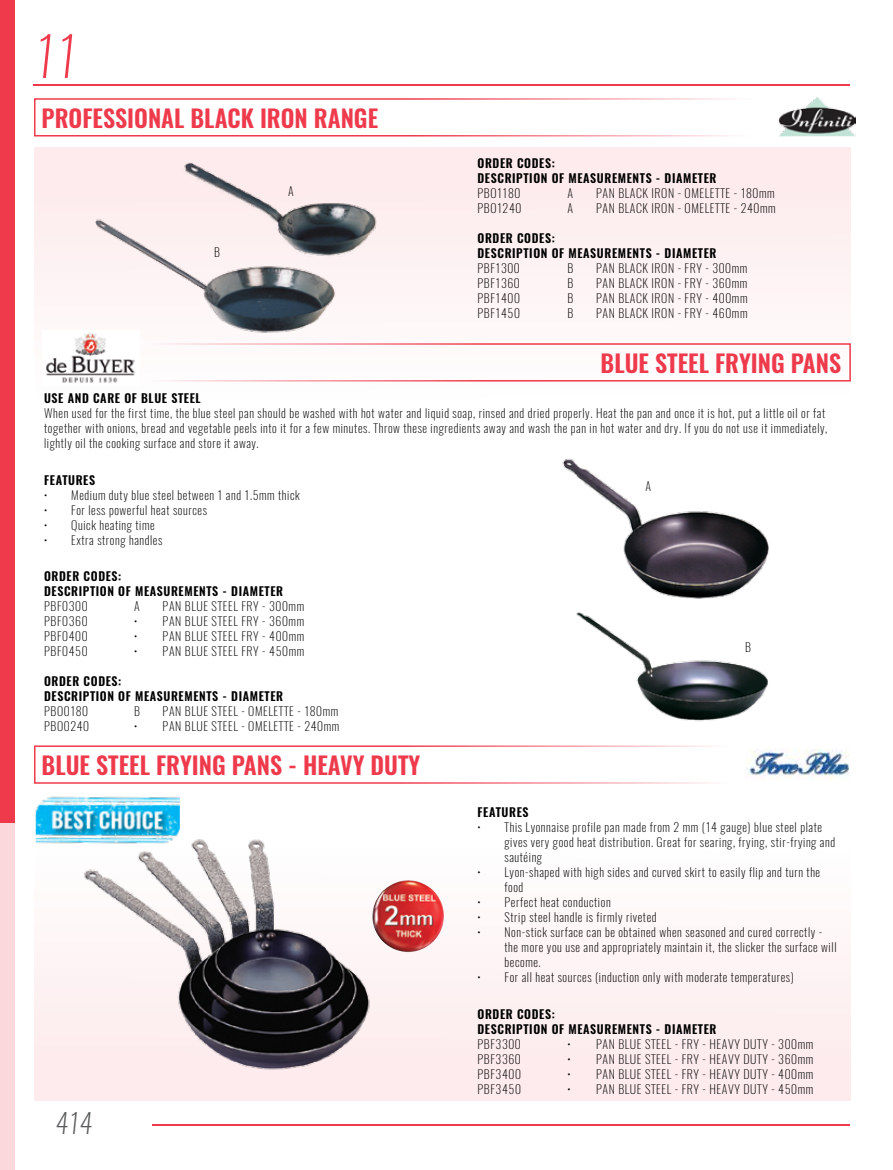
<style>
.page{position:relative;width:893px;height:1170px;background:#fff}
.page>*{position:absolute;margin:0;border:0;box-sizing:border-box;transform-origin:0 0}
.t1{font:italic 200 54px "Oswald";color:#ef3a4c}
.t2{font:italic 200 27px "Oswald";color:#58595b}
.t3{font:600 24px "Oswald";color:#ef3a4c}
.t4{font:200 12px/15px "Oswald";letter-spacing:.05em;color:#000}
.t5{font:600 12px/15px "Oswald";letter-spacing:.05em;color:#000}
</style>
<div class="page">
<div style="left:34px;top:98px;width:744px;height:38px;border:2px solid #ef3a4c"></div>
<div style="left:34px;top:745px;width:721px;height:38px;border:2px solid #ef3a4c"></div>
<div style="left:34px;top:147px;width:816px;height:287px;background:#fef5f6"></div>
<div style="left:34px;top:811px;width:816px;height:289px;background:#fef4f5"></div>
<img style="left:84px;top:835px;width:307px;height:235px">
<img style="left:576px;top:612px;width:192px;height:109px">
<img style="left:562px;top:459px;width:207px;height:140px">
<img style="left:46px;top:337px;width:89px;height:46px">
<img style="left:182px;top:162px;width:195px;height:91px">
<img style="left:83px;top:212px;width:263px;height:137px">
<img style="left:745px;top:749px;width:104px;height:30px">
<img style="left:372px;top:880px;width:36px;height:65px">
<img style="left:779px;top:97px;width:77px;height:40px">
<img style="left:35px;top:796px;width:145px;height:51px">
<div style="left:0;top:0;width:15px;height:1169px;background:#fbd8db"></div>
<hr style="left:152px;top:1124px;width:697px;height:1px;background:#ef3a4c">
<hr style="left:33px;top:84px;width:816px;height:2px;background:#ef3a4c">
<div style="left:0;top:0;width:15px;height:823px;background:#ef3a4c"></div>
<h1 class="t1" style="left:33px;top:19px;width:45px">11</h1>
<h3 class="t3" style="left:42px;top:101px;width:338px">PROFESSIONAL BLACK IRON RANGE</h3>
<p class="t4" style="left:214px;top:245px;width:7px">B</p>
<p class="t4" style="left:288px;top:183px;width:7px">A</p>
<p class="t5" style="left:477px;top:156px;width:241px">ORDER CODES:<br>DESCRIPTION OF MEASUREMENTS - DIAMETER</p>
<p class="t4" style="left:477px;top:186px;width:44px">PBO1180</p>
<p class="t4" style="left:567px;top:186px;width:7px">A</p>
<p class="t4" style="left:596px;top:186px;width:180px">PAN BLACK IRON - OMELETTE - 180mm</p>
<p class="t4" style="left:477px;top:201px;width:46px">PBO1240</p>
<p class="t4" style="left:567px;top:201px;width:7px">A</p>
<p class="t4" style="left:596px;top:201px;width:181px">PAN BLACK IRON - OMELETTE - 240mm</p>
<p class="t5" style="left:477px;top:231px;width:241px">ORDER CODES:<br>DESCRIPTION OF MEASUREMENTS - DIAMETER</p>
<p class="t4" style="left:477px;top:261px;width:44px">PBF1300</p>
<p class="t4" style="left:567px;top:261px;width:7px">B</p>
<p class="t4" style="left:596px;top:261px;width:153px">PAN BLACK IRON - FRY - 300mm</p>
<p class="t4" style="left:477px;top:276px;width:44px">PBF1360</p>
<p class="t4" style="left:567px;top:276px;width:7px">B</p>
<p class="t4" style="left:596px;top:276px;width:153px">PAN BLACK IRON - FRY - 360mm</p>
<p class="t4" style="left:477px;top:291px;width:44px">PBF1400</p>
<p class="t4" style="left:567px;top:291px;width:7px">B</p>
<p class="t4" style="left:596px;top:291px;width:153px">PAN BLACK IRON - FRY - 400mm</p>
<p class="t4" style="left:477px;top:306px;width:44px">PBF1450</p>
<p class="t4" style="left:567px;top:306px;width:7px">B</p>
<p class="t4" style="left:596px;top:306px;width:153px">PAN BLACK IRON - FRY - 460mm</p>
<h3 class="t3" style="left:601px;top:346px;width:242px">BLUE STEEL FRYING PANS</h3>
<p class="t5" style="left:44px;top:391px;width:158px">USE AND CARE OF BLUE STEEL</p>
<p class="t4" style="left:44px;top:405px;width:785px">When used for the first time, the blue steel pan should be washed with hot water and liquid soap, rinsed and dried properly. Heat the pan and once it is hot, put a little oil or fat together with onions, bread and vegetable peels into it for a few minutes. Throw these ingredients away and wash the pan in hot water and dry. If you do not use it immediately, lightly oil the cooking surface and store it away.</p>
<p class="t5" style="left:44px;top:472px;width:53px">FEATURES</p>
<p class="t4" style="left:44px;top:487px;width:257px">• Medium duty blue steel between 1 and 1.5mm thick</p>
<p class="t4" style="left:44px;top:502px;width:164px">• For less powerful heat sources</p>
<p class="t4" style="left:44px;top:517px;width:112px">• Quick heating time</p>
<p class="t4" style="left:44px;top:532px;width:120px">• Extra strong handles</p>
<p class="t5" style="left:44px;top:569px;width:241px">ORDER CODES:<br>DESCRIPTION OF MEASUREMENTS - DIAMETER</p>
<p class="t4" style="left:44px;top:599px;width:45px">PBF0300</p>
<p class="t4" style="left:134px;top:599px;width:7px">A</p>
<p class="t4" style="left:163px;top:599px;width:143px">PAN BLUE STEEL FRY - 300mm</p>
<p class="t4" style="left:44px;top:614px;width:45px">PBF0360</p>
<p class="t4" style="left:134px;top:614px;width:172px">• PAN BLUE STEEL FRY - 360mm</p>
<p class="t4" style="left:44px;top:629px;width:45px">PBF0400</p>
<p class="t4" style="left:134px;top:629px;width:172px">• PAN BLUE STEEL FRY - 400mm</p>
<p class="t4" style="left:44px;top:644px;width:45px">PBF0450</p>
<p class="t4" style="left:134px;top:644px;width:172px">• PAN BLUE STEEL FRY - 450mm</p>
<p class="t5" style="left:44px;top:674px;width:241px">ORDER CODES:<br>DESCRIPTION OF MEASUREMENTS - DIAMETER</p>
<p class="t4" style="left:44px;top:704px;width:46px">PBO0180</p>
<p class="t4" style="left:134px;top:704px;width:7px">B</p>
<p class="t4" style="left:163px;top:704px;width:177px">PAN BLUE STEEL - OMELETTE - 180mm</p>
<p class="t4" style="left:44px;top:719px;width:47px">PBO0240</p>
<p class="t4" style="left:134px;top:719px;width:207px">• PAN BLUE STEEL - OMELETTE - 240mm</p>
<p class="t4" style="left:645px;top:478px;width:7px">A</p>
<p class="t4" style="left:745px;top:639px;width:7px">B</p>
<h3 class="t3" style="left:42px;top:748px;width:380px">BLUE STEEL FRYING PANS - HEAVY DUTY</h3>
<h2 class="t2" style="left:55px;top:1104px;width:39px">414</h2>
<p class="t5" style="left:477px;top:805px;width:53px">FEATURES</p>
<p class="t4" style="left:504px;top:819px;width:332px;text-indent:-27px">• This Lyonnaise profile pan made from 2 mm (14 gauge) blue steel plate gives very good heat distribution. Great for searing, frying, stir-frying and sautéing</p>
<p class="t4" style="left:504px;top:864px;width:317px;text-indent:-27px">• Lyon-shaped with high sides and curved skirt to easily flip and turn the food</p>
<p class="t4" style="left:477px;top:894px;width:135px">• Perfect heat conduction</p>
<p class="t4" style="left:477px;top:909px;width:181px">• Strip steel handle is firmly riveted</p>
<p class="t4" style="left:504px;top:924px;width:333px;text-indent:-27px">• Non-stick surface can be obtained when seasoned and cured correctly - the more you use and appropriately maintain it, the slicker the surface will become.</p>
<p class="t4" style="left:477px;top:969px;width:318px">• For all heat sources (induction only with moderate temperatures)</p>
<p class="t5" style="left:477px;top:1006px;width:241px">ORDER CODES:<br>DESCRIPTION OF MEASUREMENTS - DIAMETER</p>
<p class="t4" style="left:477px;top:1036px;width:45px">PBF3300</p>
<p class="t4" style="left:567px;top:1036px;width:247px">• PAN BLUE STEEL - FRY - HEAVY DUTY - 300mm</p>
<p class="t4" style="left:477px;top:1051px;width:45px">PBF3360</p>
<p class="t4" style="left:567px;top:1051px;width:247px">• PAN BLUE STEEL - FRY - HEAVY DUTY - 360mm</p>
<p class="t4" style="left:477px;top:1066px;width:45px">PBF3400</p>
<p class="t4" style="left:567px;top:1066px;width:247px">• PAN BLUE STEEL - FRY - HEAVY DUTY - 400mm</p>
<p class="t4" style="left:477px;top:1081px;width:45px">PBF3450</p>
<p class="t4" style="left:567px;top:1081px;width:247px">• PAN BLUE STEEL - FRY - HEAVY DUTY - 450mm</p>
</div>
